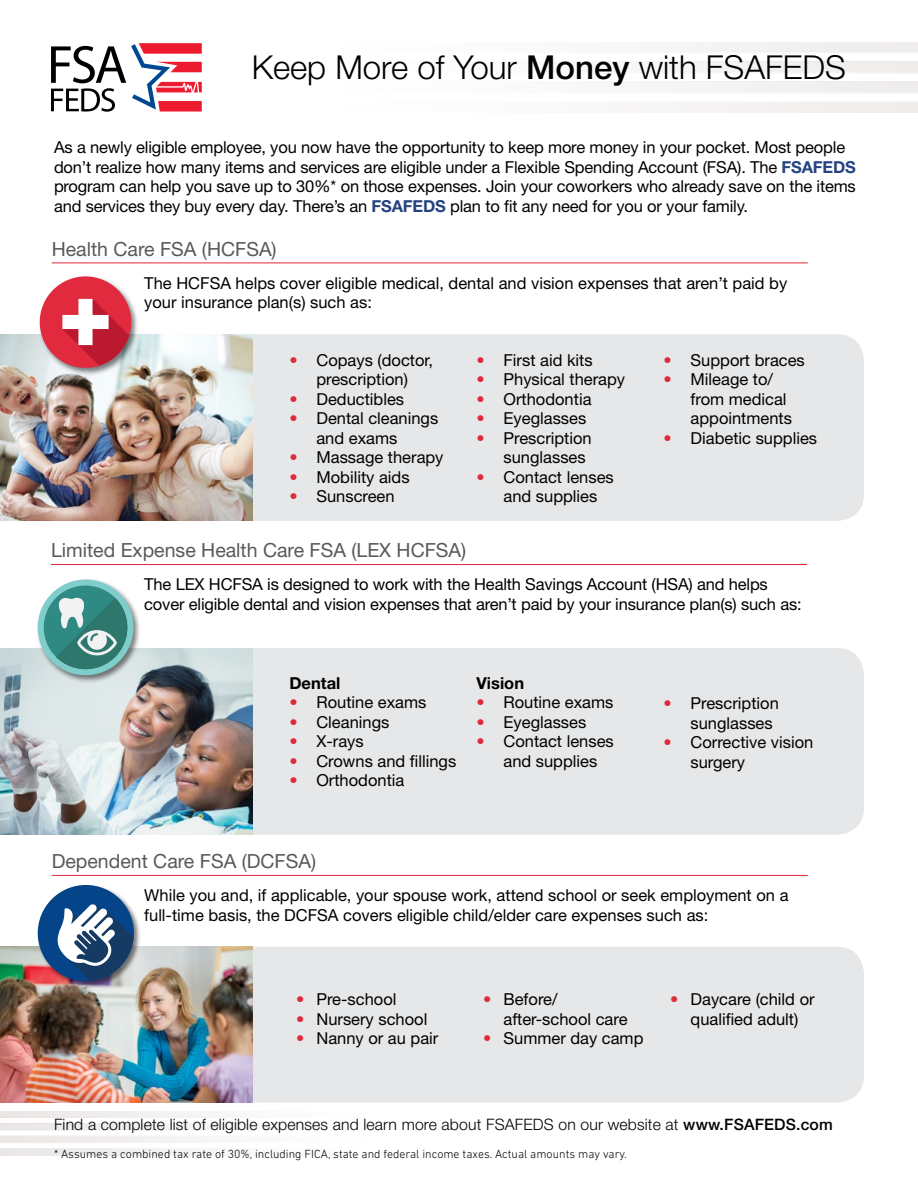
<style>
.page{position:relative;width:918px;height:1188px;background:#fff}
.page>*{position:absolute;margin:0;border:0;box-sizing:border-box;transform-origin:0 0}
.t1{font:300 33px "Helvetica Neue LT Std";color:#000}
.t2{font:19.5px "Helvetica Neue LT Std";color:#58595b}
.t3{font:16.5px/19.5px "Helvetica Neue LT Std";color:#000}
.t4{font:700 16.5px "Helvetica Neue LT Std";color:#000}
.t5{font:300 15.75px "Helvetica Neue LT Std";letter-spacing:.01em;color:#000}
.t6{font:300 12px "DIN Next LT Pro";color:#000}
.s1{font-weight:500}
.s2{font-weight:700;color:#254381}
.s3{color:#df293c}
</style>
<div class="page">
<svg style="left:51px;top:43px;width:151px;height:69px"></svg>
<div style="left:252px;top:334px;width:612px;height:187px;background:#e6e7e8"></div>
<div style="left:252px;top:947px;width:612px;height:156px;background:#e6e7e8"></div>
<div style="left:252px;top:648px;width:612px;height:187px;background:#e6e7e8"></div>
<img style="left:0;top:334px;width:252px;height:187px">
<img style="left:0;top:947px;width:252px;height:156px">
<img style="left:0;top:648px;width:252px;height:187px">
<div style="left:38px;top:275px;width:101px;height:100px;background:#000;opacity:.5"></div>
<div style="left:40px;top:276px;width:91px;height:92px;background:#e12a3d;border-radius:50%"></div>
<svg style="left:62px;top:299px;width:69px;height:69px"></svg>
<div style="left:37px;top:884px;width:104px;height:104px;background:#000;opacity:.5"></div>
<svg style="left:38px;top:885px;width:100px;height:101px"></svg>
<hr style="left:52px;top:263px;width:756px;height:1px;background:#df293c">
<hr style="left:52px;top:875px;width:756px;height:1px;background:#df293c">
<div style="left:37px;top:578px;width:105px;height:105px;background:#000;opacity:.5"></div>
<div style="left:38px;top:580px;width:95px;height:95px;background:#80cecc;border-radius:50%"></div>
<div style="left:44px;top:586px;width:83px;height:83px;background:#308a84;border-radius:50%"></div>
<svg style="left:56px;top:597px;width:75px;height:76px"></svg>
<hr style="left:51px;top:564px;width:756px;height:1px;background:#df293c">
<h1 class="t1" style="left:252px;top:47px;width:596px">Keep More of Your <span class="s1">Money</span> with FSAFEDS</h1>
<p class="t3" style="left:54px;top:138px;width:803px">As a newly eligible employee, you now have the opportunity to keep more money in your pocket. Most people don’t realize how many items and services are eligible under a Flexible Spending Account (FSA). The <span class="s2">FSAFEDS </span>program can help you save up to 30%* on those expenses. Join your coworkers who already save on the items and services they buy every day. There’s an <span class="s2">FSAFEDS</span> plan to fit any need for you or your family.</p>
<p class="t2" style="left:52px;top:237px;width:226px">Health Care FSA (HCFSA)</p>
<p class="t3" style="left:144px;top:273px;width:645px">The HCFSA helps cover eligible medical, dental and vision expenses that aren’t paid by your insurance plan(s) such as:</p>
<p class="t3" style="left:289px;top:350px;width:145px;text-align:center"><span class="s3">•</span> Copays (doctor, prescription)</p>
<p class="t3" style="left:289px;top:389px;width:116px"><span class="s3">•</span> Deductibles</p>
<p class="t3" style="left:316px;top:408px;width:123px;text-indent:-27px"><span class="s3">•</span> Dental cleanings and exams</p>
<p class="t3" style="left:289px;top:447px;width:156px"><span class="s3">•</span> Massage therapy</p>
<p class="t3" style="left:289px;top:467px;width:122px"><span class="s3">•</span> Mobility aids</p>
<p class="t3" style="left:289px;top:487px;width:107px"><span class="s3">•</span> Sunscreen</p>
<p class="t3" style="left:477px;top:350px;width:118px"><span class="s3">•</span> First aid kits</p>
<p class="t3" style="left:477px;top:369px;width:150px"><span class="s3">•</span> Physical therapy</p>
<p class="t3" style="left:477px;top:389px;width:117px"><span class="s3">•</span> Orthodontia</p>
<p class="t3" style="left:477px;top:409px;width:111px"><span class="s3">•</span> Eyeglasses</p>
<p class="t3" style="left:504px;top:428px;width:90px;text-indent:-27px"><span class="s3">•</span> Prescription sunglasses</p>
<p class="t3" style="left:504px;top:467px;width:112px;text-indent:-27px"><span class="s3">•</span> Contact lenses and supplies</p>
<p class="t3" style="left:664px;top:350px;width:143px"><span class="s3">•</span> Support braces</p>
<p class="t3" style="left:691px;top:370px;width:103px;text-indent:-27px"><span class="s3">•</span> Mileage to/ from medical appointments</p>
<p class="t3" style="left:664px;top:428px;width:155px"><span class="s3">•</span> Diabetic supplies</p>
<p class="t2" style="left:51px;top:539px;width:417px">Limited Expense Health Care FSA (LEX HCFSA)</p>
<p class="t3" style="left:144px;top:575px;width:659px">The LEX HCFSA is designed to work with the Health Savings Account (HSA) and helps cover eligible dental and vision expenses that aren’t paid by your insurance plan(s) such as:</p>
<p class="t4" style="left:289px;top:673px;width:53px">Dental</p>
<p class="t3" style="left:289px;top:692px;width:139px"><span class="s3">•</span> Routine exams</p>
<p class="t3" style="left:289px;top:712px;width:102px"><span class="s3">•</span> Cleanings</p>
<p class="t3" style="left:289px;top:731px;width:76px"><span class="s3">•</span> X-rays</p>
<p class="t3" style="left:289px;top:751px;width:168px"><span class="s3">•</span> Crowns and fillings</p>
<p class="t3" style="left:289px;top:770px;width:117px"><span class="s3">•</span> Orthodontia</p>
<p class="t4" style="left:476px;top:673px;width:49px">Vision</p>
<p class="t3" style="left:476px;top:692px;width:139px"><span class="s3">•</span> Routine exams</p>
<p class="t3" style="left:476px;top:712px;width:111px"><span class="s3">•</span> Eyeglasses</p>
<p class="t3" style="left:503px;top:731px;width:112px;text-indent:-27px"><span class="s3">•</span> Contact lenses and supplies</p>
<p class="t3" style="left:691px;top:693px;width:90px;text-indent:-27px"><span class="s3">•</span> Prescription sunglasses</p>
<p class="t3" style="left:691px;top:732px;width:124px;text-indent:-27px"><span class="s3">•</span> Corrective vision surgery</p>
<p class="t2" style="left:52px;top:850px;width:266px">Dependent Care FSA (DCFSA)</p>
<p class="t3" style="left:144px;top:885px;width:646px">While you and, if applicable, your spouse work, attend school or seek employment on a full-time basis, the DCFSA covers eligible child/elder care expenses such as:</p>
<p class="t3" style="left:296px;top:990px;width:102px"><span class="s3">•</span> Pre-school</p>
<p class="t3" style="left:296px;top:1009px;width:133px"><span class="s3">•</span> Nursery school</p>
<p class="t3" style="left:296px;top:1029px;width:144px"><span class="s3">•</span> Nanny or au pair</p>
<p class="t3" style="left:503px;top:990px;width:126px;text-indent:-20px"><span class="s3">•</span> Before/ after-school care</p>
<p class="t3" style="left:483px;top:1029px;width:162px"><span class="s3">•</span> Summer day camp</p>
<p class="t3" style="left:670px;top:990px;width:146px;text-align:center"><span class="s3">•</span> Daycare (child or qualified adult)</p>
<p class="t5" style="left:54px;top:1115px;width:780px">Find a complete list of eligible expenses and learn more about FSAFEDS on our website at <span class="s1">www.FSAFEDS.com</span></p>
<p class="t6" style="left:54px;top:1147px;width:574px">* Assumes a combined tax rate of 30%, including FICA, state and federal income taxes. Actual amounts may vary.</p>
</div>
